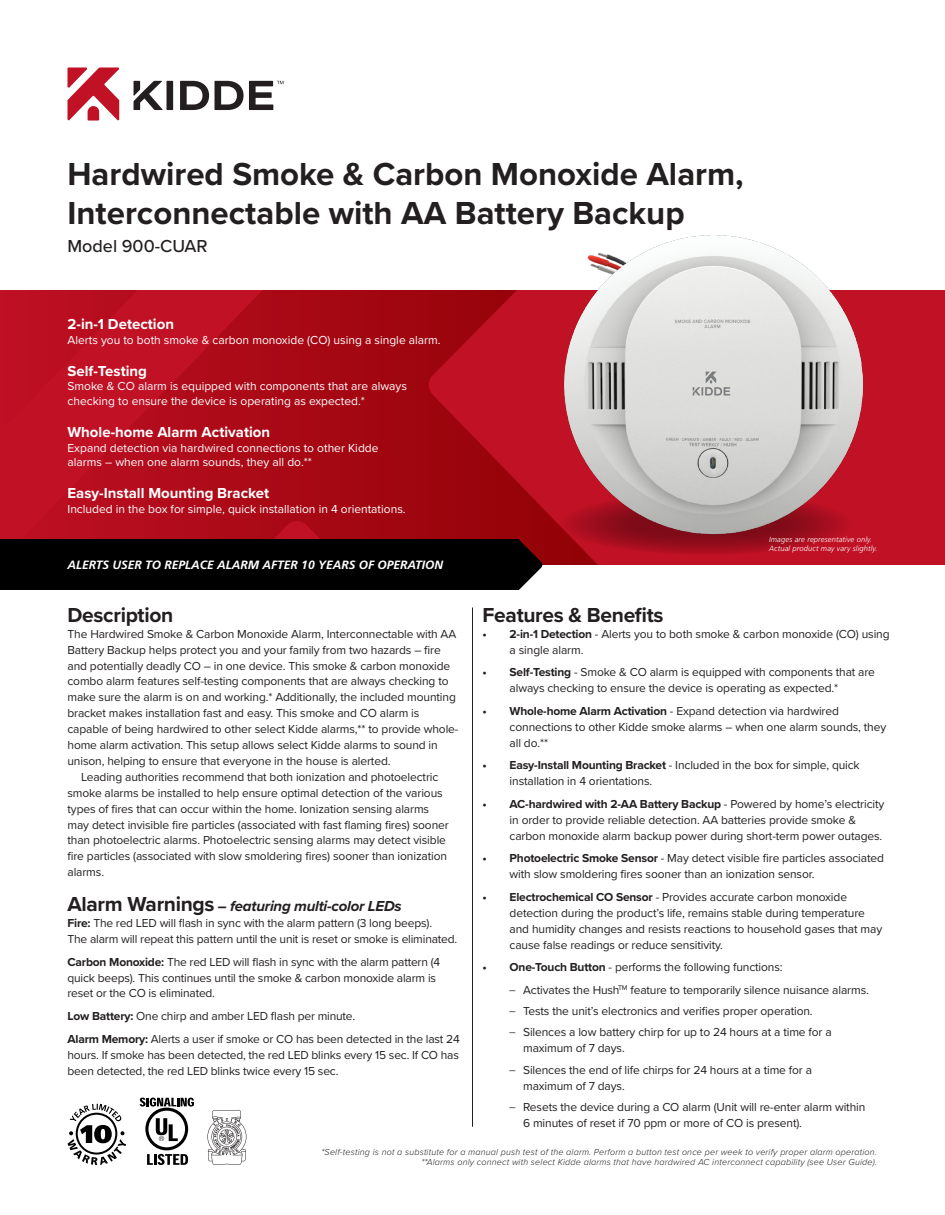
<style>
.page{position:relative;width:945px;height:1215px;background:#fff}
.page>*{position:absolute;margin:0;border:0;box-sizing:border-box;transform-origin:0 0}
.t1{font:700 33px/39.6px "Proxima Nova";color:#231f20}
.t2{font:700 21px "Proxima Nova";letter-spacing:-.015em;color:#231f20}
.t3{font:500 18px "Proxima Nova";color:#231f20}
.t4{font:700 15px "Proxima Nova";color:#fff}
.t5{font:italic 700 15px "Proxima Nova";letter-spacing:-.015em;color:#231f20}
.t6{font:12px/15.9px "Proxima Nova";letter-spacing:-.01em;color:#231f20}
.t7{font:12px/14.4px "Proxima Nova";color:#fff}
.t8{font:italic 700 12px "Frutiger LT Std";color:#fff}
.t9{font:italic 300 9px/10.8px "Proxima Nova";letter-spacing:.02em;color:#231f20;text-align:right}
.t10{font:italic 300 7.5px/9px "Frutiger LT Std";letter-spacing:.02em;color:#fff}
.s1{font-style:normal;font-size:21px}
.s2{font-style:normal}
.s3{font-weight:700}
.s4{font-family:"Frutiger LT Std";font-weight:300}
</style>
<div class="page">
<div style="left:0;top:290px;width:945px;height:275px;background:#c01125"></div>
<svg style="left:0;top:290px;width:502px;height:250px;fill:#a80915"></svg>
<svg style="left:0;top:290px;width:227px;height:138px"></svg>
<hr style="left:472px;top:608px;width:1px;height:519px;background:#231f20">
<div style="left:145px;top:1108px;width:43px;height:42px;border:3px solid #000;border-radius:50%"></div>
<svg style="left:156px;top:1118px;width:22px;height:23px"></svg>
<svg style="left:140px;top:1098px;width:54px;height:9px"></svg>
<svg style="left:147px;top:1154px;width:41px;height:11px"></svg>
<svg style="left:67px;top:1104px;width:59px;height:61px"></svg>
<div style="left:167px;top:81px;width:6px;height:29px;background:#231f20"></div>
<svg style="left:180px;top:81px;width:29px;height:29px"></svg>
<svg style="left:134px;top:81px;width:29px;height:29px"></svg>
<svg style="left:68px;top:67px;width:51px;height:54px"></svg>
<svg style="left:215px;top:81px;width:68px;height:29px"></svg>
<div style="left:0;top:540px;width:519px;height:50px;background:#010000"></div>
<svg style="left:207px;top:1110px;width:39px;height:55px"></svg>
<img style="left:502px;top:235px;width:362px;height:355px">
<h1 class="t1" style="left:68px;top:153px;width:678px">Hardwired Smoke &amp; Carbon Monoxide Alarm,<br>Interconnectable with AA Battery Backup</h1>
<h3 class="t3" style="left:68px;top:233px;width:142px">Model 900-CUAR</h3>
<p class="t4" style="left:68px;top:313px;width:108px">2-in-1 Detection</p>
<p class="t7" style="left:68px;top:332px;width:375px">Alerts you to both smoke &amp; carbon monoxide (CO) using a single alarm.</p>
<p class="t4" style="left:68px;top:360px;width:81px">Self-Testing</p>
<p class="t7" style="left:68px;top:379px;width:341px">Smoke &amp; CO alarm is equipped with components that are always checking to ensure the device is operating as expected.*</p>
<p class="t4" style="left:68px;top:421px;width:204px">Whole-home Alarm Activation</p>
<p class="t7" style="left:68px;top:440px;width:313px">Expand detection via hardwired connections to other Kidde alarms – when one alarm sounds, they all do.**</p>
<p class="t4" style="left:68px;top:482px;width:203px">Easy-Install Mounting Bracket</p>
<p class="t7" style="left:68px;top:501px;width:340px">Included in the box for simple, quick installation in 4 orientations.</p>
<p class="t8" style="left:68px;top:557px;width:377px">ALERTS USER TO REPLACE ALARM AFTER 10 YEARS OF OPERATION</p>
<p class="t10" style="left:769px;top:535px;width:110px">Images are representative only.<br>Actual product may vary slightly.</p>
<h2 class="t2" style="left:68px;top:599px;width:107px">Description</h2>
<p class="t6" style="left:68px;top:625px;width:390px">The Hardwired Smoke &amp; Carbon Monoxide Alarm, Interconnectable with AA</p>
<p class="t6" style="left:68px;top:641px;width:375px">Battery Backup helps protect you and your family from two hazards – fire</p>
<p class="t6" style="left:68px;top:657px;width:384px">and potentially deadly CO – in one device. This smoke &amp; carbon monoxide</p>
<p class="t6" style="left:68px;top:673px;width:383px">combo alarm features self-testing components that are always checking to</p>
<p class="t6" style="left:68px;top:689px;width:390px">make sure the alarm is on and working.* Additionally, the included mounting</p>
<p class="t6" style="left:68px;top:705px;width:353px">bracket makes installation fast and easy. This smoke and CO alarm is</p>
<p class="t6" style="left:68px;top:721px;width:392px">capable of being hardwired to other select Kidde alarms,** to provide whole-</p>
<p class="t6" style="left:68px;top:737px;width:372px">home alarm activation. This setup allows select Kidde alarms to sound in</p>
<p class="t6" style="left:68px;top:753px;width:325px">unison, helping to ensure that everyone in the house is alerted.</p>
<p class="t6" style="left:81px;top:768px;width:359px">Leading authorities recommend that both ionization and photoelectric</p>
<p class="t6" style="left:68px;top:784px;width:377px">smoke alarms be installed to help ensure optimal detection of the various</p>
<p class="t6" style="left:68px;top:800px;width:363px">types of fires that can occur within the home. Ionization sensing alarms</p>
<p class="t6" style="left:68px;top:816px;width:383px">may detect invisible fire particles (associated with fast flaming fires) sooner</p>
<p class="t6" style="left:68px;top:832px;width:380px">than photoelectric alarms. Photoelectric sensing alarms may detect visible</p>
<p class="t6" style="left:68px;top:848px;width:381px">fire particles (associated with slow smoldering fires) sooner than ionization</p>
<p class="t6" style="left:68px;top:864px;width:38px">alarms.</p>
<p class="t5" style="left:68px;top:895px;width:336px"><span class="s1">Alarm Warnings</span> <span class="s2">–</span> featuring multi-color LEDs</p>
<p class="t6" style="left:68px;top:915px;width:391px"><span class="s3">Fire:</span> The red LED will flash in sync with the alarm pattern (3 long beeps).<br>The alarm will repeat this pattern until the unit is reset or smoke is eliminated.</p>
<p class="t6" style="left:68px;top:953px;width:374px"><span class="s3">Carbon Monoxide:</span> The red LED will flash in sync with the alarm pattern (4 quick beeps). This continues until the smoke &amp; carbon monoxide alarm is reset or the CO is eliminated.</p>
<p class="t6" style="left:68px;top:1004px;width:394px;line-height:22.6px"><span class="s3">Low Battery:</span> One chirp and amber LED flash per minute.<br><span class="s3">Alarm Memory:</span> Alerts a user if smoke or CO has been detected in the last 24</p>
<p class="t6" style="left:68px;top:1046px;width:393px">hours. If smoke has been detected, the red LED blinks every 15 sec. If CO has been detected, the red LED blinks twice every 15 sec.</p>
<h2 class="t2" style="left:483px;top:599px;width:183px">Features &amp; Benefits</h2>
<p class="t6" style="left:510px;top:625px;width:382px;text-indent:-27px"><span class="s3">• 2-in-1 Detection</span> - Alerts you to both smoke &amp; carbon monoxide (CO) using a single alarm.</p>
<p class="t6" style="left:510px;top:664px;width:367px;text-indent:-27px"><span class="s3">• Self-Testing</span> - Smoke &amp; CO alarm is equipped with components that are always checking to ensure the device is operating as expected.*</p>
<p class="t6" style="left:510px;top:702px;width:378px;text-indent:-27px"><span class="s3">• Whole-home Alarm Activation</span> - Expand detection via hardwired connections to other Kidde smoke alarms – when one alarm sounds, they all do.**</p>
<p class="t6" style="left:510px;top:757px;width:352px;text-indent:-27px"><span class="s3">• Easy-Install Mounting Bracket</span> - Included in the box for simple, quick installation in 4 orientations.</p>
<p class="t6" style="left:510px;top:795px;width:376px;text-indent:-27px"><span class="s3">• AC-hardwired with 2-AA Battery Backup</span> - Powered by home’s electricity in order to provide reliable detection. AA batteries provide smoke &amp; carbon monoxide alarm backup power during short-term power outages.</p>
<p class="t6" style="left:510px;top:850px;width:376px;text-indent:-27px"><span class="s3">• Photoelectric Smoke Sensor</span> - May detect visible fire particles associated with slow smoldering fires sooner than an ionization sensor.</p>
<p class="t6" style="left:510px;top:888px;width:374px;text-indent:-27px"><span class="s3">• Electrochemical CO Sensor</span> - Provides accurate carbon monoxide detection during the product’s life, remains stable during temperature and humidity changes and resists reactions to household gases that may cause false readings or reduce sensitivity.</p>
<p class="t6" style="left:483px;top:959px;width:302px"><span class="s3">• One-Touch Button</span> - performs the following functions:</p>
<p class="t6" style="left:510px;top:981px;width:361px"><span class="s4">–</span> Activates the Hush<sup>TM</sup> feature to temporarily silence nuisance alarms.</p>
<p class="t6" style="left:510px;top:1003px;width:305px"><span class="s4">–</span> Tests the unit’s electronics and verifies proper operation.</p>
<p class="t6" style="left:523px;top:1024px;width:310px;text-indent:-14px"><span class="s4">–</span> Silences a low battery chirp for up to 24 hours at a time for a maximum of 7 days.</p>
<p class="t6" style="left:523px;top:1061px;width:290px;text-indent:-14px"><span class="s4">–</span> Silences the end of life chirps for 24 hours at a time for a maximum of 7 days.</p>
<p class="t6" style="left:523px;top:1098px;width:344px;text-indent:-14px"><span class="s4">–</span> Resets the device during a CO alarm (Unit will re-enter alarm within<br>6 minutes of reset if 70 ppm or more of CO is present).</p>
<p class="t9" style="left:321px;top:1146px;width:557px">*Self-testing is not a substitute for a manual push test of the alarm. Perform a button test once per week to verify proper alarm operation. **Alarms only connect with select Kidde alarms that have hardwired AC interconnect capability (see User Guide).</p>
</div>
